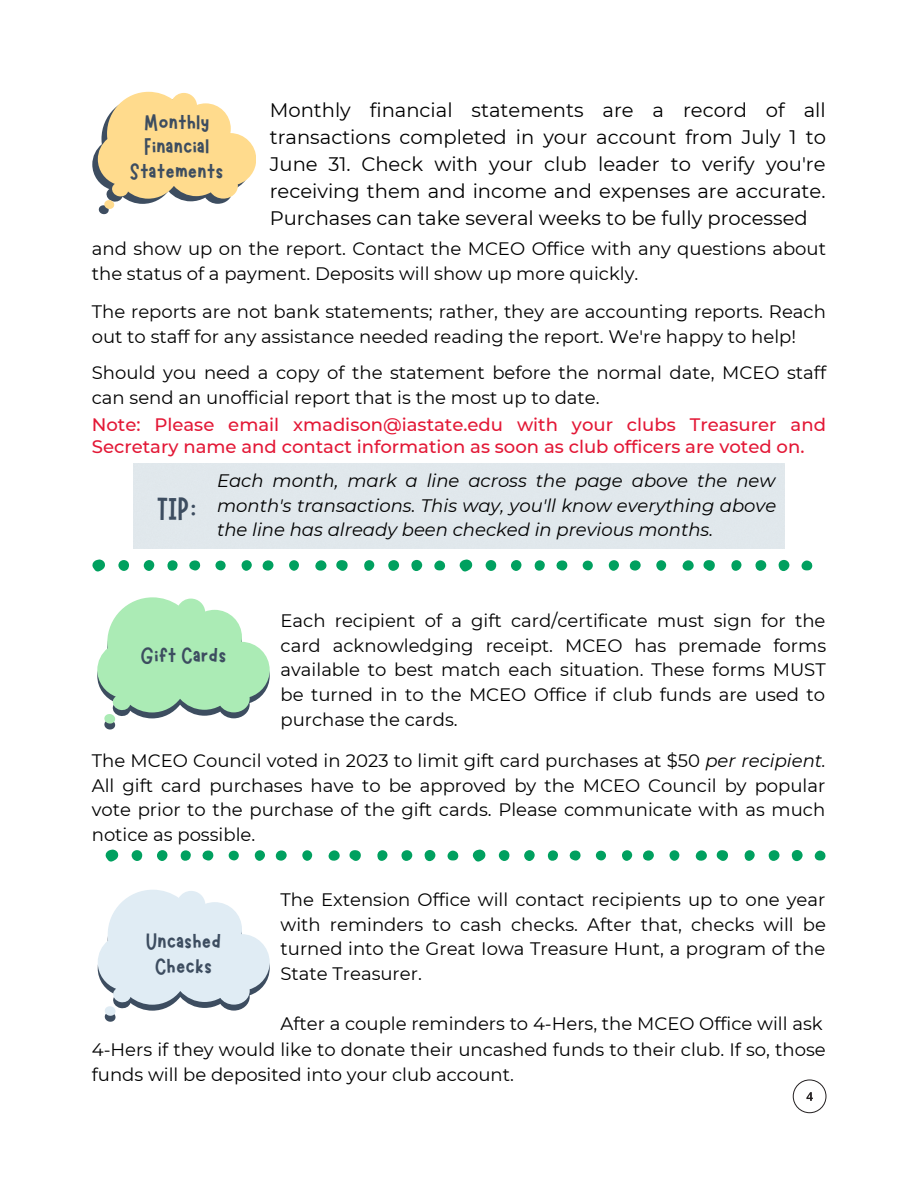
<style>
.page{position:relative;width:918px;height:1188px;background:#fff}
.page>*{position:absolute;margin:0;border:0;box-sizing:border-box;transform-origin:0 0}
.t1{font:31.95px "Marykate";color:#3d4d60}
.t2{font:24px/24.8px "Marykate";color:#3d4d60;text-align:center}
.t3{font:19.5px/27px "Montserrat";color:#000;text-align:justify}
.t4{font:18px/24.8px "Montserrat";color:#000}
.t5{font:italic 18px/24.8px "Montserrat";color:#000;text-align:justify}
.t6{font:500 18px/21.6px "Montserrat";color:#e31836}
.s1{font-style:italic}
</style>
<div class="page">
<svg style="left:793px;top:1079px;width:33px;height:34px"></svg>
<svg style="left:92px;top:559px;width:13px;height:12px"></svg>
<svg style="left:336px;top:560px;width:12px;height:11px"></svg>
<div style="left:411px;top:560px;width:11px;height:11px;background:#00a05f;border-radius:50%"></div>
<div style="left:388px;top:560px;width:11px;height:11px;background:#00a05f;border-radius:50%"></div>
<div style="left:118px;top:560px;width:11px;height:11px;background:#00a05f;border-radius:50%"></div>
<svg style="left:315px;top:560px;width:12px;height:11px"></svg>
<div style="left:144px;top:560px;width:10px;height:11px;background:#00a05f;border-radius:50%"></div>
<div style="left:263px;top:560px;width:11px;height:11px;background:#00a05f;border-radius:50%"></div>
<svg style="left:189px;top:560px;width:12px;height:11px"></svg>
<div style="left:364px;top:560px;width:10px;height:11px;background:#00a05f;border-radius:5px"></div>
<svg style="left:434px;top:561px;width:12px;height:10px"></svg>
<div style="left:242px;top:560px;width:10px;height:11px;background:#00a05f;border-radius:50%"></div>
<div style="left:167px;top:560px;width:11px;height:11px;background:#00a05f;border-radius:5px"></div>
<svg style="left:289px;top:560px;width:10px;height:11px"></svg>
<div style="left:215px;top:561px;width:11px;height:9px;background:#00a05f;border-radius:50%"></div>
<svg style="left:459px;top:559px;width:14px;height:12px"></svg>
<svg style="left:703px;top:560px;width:12px;height:11px"></svg>
<div style="left:778px;top:560px;width:11px;height:11px;background:#00a05f;border-radius:50%"></div>
<div style="left:756px;top:560px;width:10px;height:11px;background:#00a05f;border-radius:50%"></div>
<div style="left:486px;top:560px;width:10px;height:11px;background:#00a05f;border-radius:50%"></div>
<svg style="left:682px;top:560px;width:12px;height:11px"></svg>
<div style="left:511px;top:560px;width:10px;height:11px;background:#00a05f;border-radius:50%"></div>
<div style="left:630px;top:560px;width:11px;height:11px;background:#00a05f;border-radius:50%"></div>
<svg style="left:556px;top:560px;width:12px;height:11px"></svg>
<svg style="left:731px;top:560px;width:11px;height:11px"></svg>
<svg style="left:801px;top:561px;width:12px;height:10px"></svg>
<div style="left:609px;top:560px;width:10px;height:11px;background:#00a05f;border-radius:50%"></div>
<div style="left:535px;top:560px;width:10px;height:11px;background:#00a05f;border-radius:5px"></div>
<svg style="left:656px;top:560px;width:10px;height:11px"></svg>
<div style="left:583px;top:561px;width:10px;height:9px;background:#00a05f;border-radius:50%"></div>
<svg style="left:97px;top:597px;width:173px;height:133px"></svg>
<svg style="left:105px;top:850px;width:14px;height:12px"></svg>
<svg style="left:349px;top:850px;width:12px;height:11px"></svg>
<div style="left:424px;top:850px;width:11px;height:11px;background:#00a05f;border-radius:50%"></div>
<div style="left:402px;top:850px;width:10px;height:11px;background:#00a05f;border-radius:50%"></div>
<div style="left:132px;top:850px;width:10px;height:11px;background:#00a05f;border-radius:50%"></div>
<svg style="left:328px;top:850px;width:12px;height:11px"></svg>
<div style="left:157px;top:850px;width:10px;height:11px;background:#00a05f;border-radius:50%"></div>
<div style="left:276px;top:850px;width:11px;height:11px;background:#00a05f;border-radius:50%"></div>
<svg style="left:202px;top:851px;width:12px;height:10px"></svg>
<svg style="left:377px;top:850px;width:11px;height:11px"></svg>
<svg style="left:447px;top:851px;width:12px;height:10px"></svg>
<div style="left:255px;top:850px;width:10px;height:11px;background:#00a05f;border-radius:50%"></div>
<div style="left:181px;top:850px;width:10px;height:11px;background:#00a05f;border-radius:5px"></div>
<svg style="left:302px;top:850px;width:10px;height:11px"></svg>
<div style="left:229px;top:851px;width:10px;height:9px;background:#00a05f;border-radius:50%"></div>
<svg style="left:472px;top:850px;width:14px;height:12px"></svg>
<svg style="left:716px;top:850px;width:12px;height:11px"></svg>
<div style="left:792px;top:850px;width:11px;height:11px;background:#00a05f;border-radius:50%"></div>
<div style="left:769px;top:850px;width:11px;height:11px;background:#00a05f;border-radius:50%"></div>
<div style="left:499px;top:850px;width:10px;height:11px;background:#00a05f;border-radius:50%"></div>
<svg style="left:695px;top:850px;width:12px;height:11px"></svg>
<div style="left:524px;top:850px;width:11px;height:11px;background:#00a05f;border-radius:50%"></div>
<div style="left:643px;top:850px;width:11px;height:11px;background:#00a05f;border-radius:50%"></div>
<svg style="left:569px;top:851px;width:12px;height:10px"></svg>
<div style="left:745px;top:850px;width:10px;height:11px;background:#00a05f;border-radius:5px"></div>
<svg style="left:815px;top:851px;width:11px;height:10px"></svg>
<div style="left:622px;top:850px;width:10px;height:11px;background:#00a05f;border-radius:50%"></div>
<div style="left:548px;top:850px;width:10px;height:11px;background:#00a05f;border-radius:5px"></div>
<svg style="left:669px;top:850px;width:10px;height:11px"></svg>
<div style="left:596px;top:851px;width:10px;height:9px;background:#00a05f;border-radius:50%"></div>
<svg style="left:92px;top:92px;width:164px;height:123px"></svg>
<svg style="left:98px;top:890px;width:171px;height:132px"></svg>
<p class="t3" style="left:270px;top:97px;width:558px">Monthly financial statements are a record of all transactions completed in your account from July 1 to June 31. Check with your club leader to verify you're receiving them and income and expenses are accurate.<br>Purchases can take several weeks to be fully processed</p>
<p class="t4" style="left:92px;top:236px;width:736px;line-height:25.2px">and show up on the report. Contact the MCEO Office with any questions about the status of a payment. Deposits will show up more quickly.</p>
<p class="t4" style="left:92px;top:299px;width:736px;line-height:25.2px">The reports are not bank statements; rather, they are accounting reports. Reach out to staff for any assistance needed reading the report. We're happy to help!</p>
<p class="t4" style="left:92px;top:360px;width:736px;line-height:25.2px">Should you need a copy of the statement before the normal date, MCEO staff can send an unofficial report that is the most up to date.</p>
<p class="t6" style="left:92px;top:414px;width:736px">Note: Please email xmadison@iastate.edu with your clubs Treasurer and<br>Secretary name and contact information as soon as club officers are voted on.</p>
<p class="t2" style="left:130px;top:107px;width:95px">Monthly<br>Financial<br>Statements</p>
<p class="t1" style="left:158px;top:488px;width:42px">TIP:</p>
<p class="t5" style="left:217px;top:468px;width:561px">Each month, mark a line across the page above the new month's transactions. This way, you'll know everything above the line has already been checked in previous months.</p>
<p class="t4" style="left:281px;top:608px;width:547px;text-align:justify">Each recipient of a gift card/certificate must sign for the card acknowledging receipt. MCEO has premade forms available to best match each situation. These forms MUST be turned in to the MCEO Office if club funds are used to purchase the cards.</p>
<p class="t4" style="left:92px;top:748px;width:736px;text-align:justify">The MCEO Council voted in 2023 to limit gift card purchases at $50 <span class="s1">per recipient.<br></span>All gift card purchases have to be approved by the MCEO Council by popular vote prior to the purchase of the gift cards. Please communicate with as much notice as possible.</p>
<p class="t2" style="left:141px;top:641px;width:87px">Gift Cards</p>
<p class="t2" style="left:146px;top:927px;width:77px">Uncashed</p>
<p class="t2" style="left:155px;top:952px;width:59px">Checks</p>
<p class="t4" style="left:281px;top:887px;width:547px;text-align:justify">The Extension Office will contact recipients up to one year with reminders to cash checks. After that, checks will be turned into the Great Iowa Treasure Hunt, a program of the State Treasurer.</p>
<p class="t4" style="left:281px;top:1011px;width:544px">After a couple reminders to 4-Hers, the MCEO Office will ask</p>
<p class="t4" style="left:92px;top:1038px;width:735px">4-Hers if they would like to donate their uncashed funds to their club. If so, those funds will be deposited into your club account.</p>
</div>
